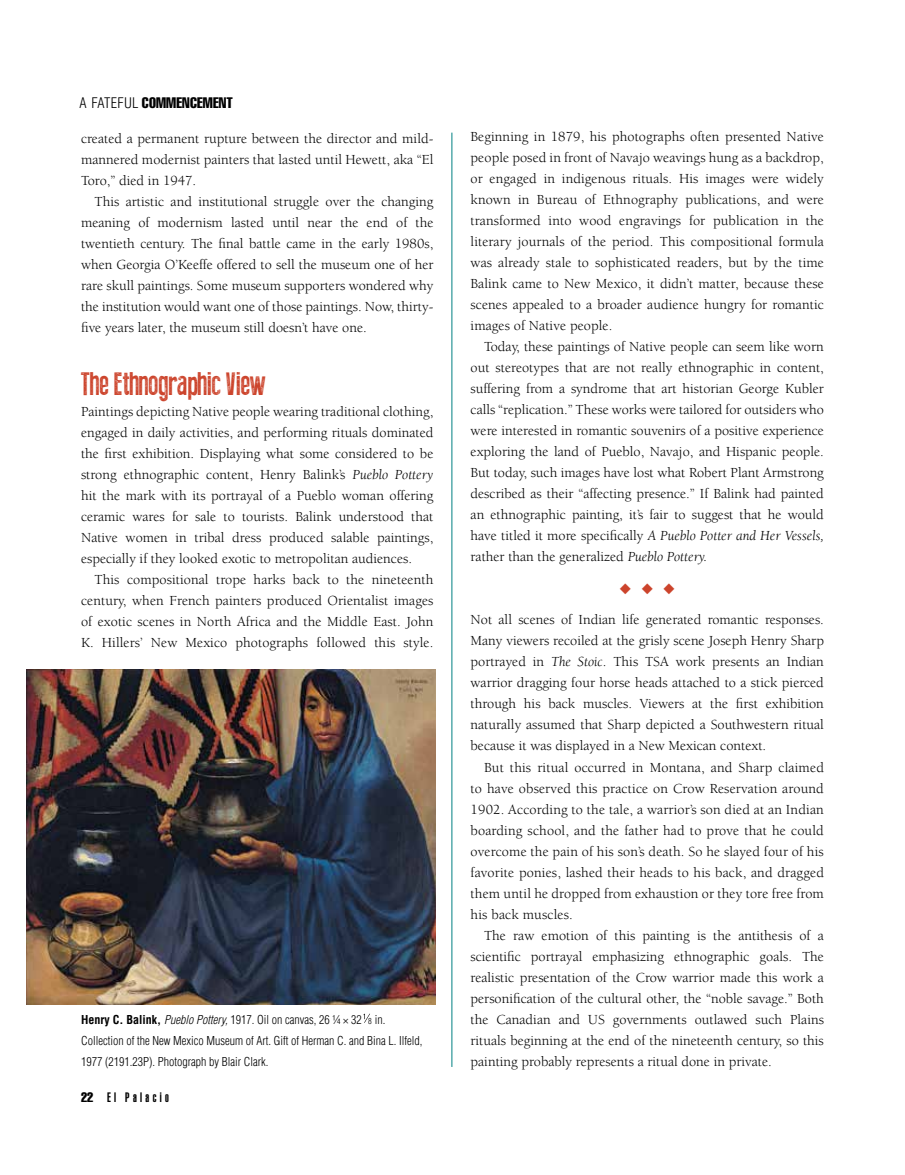
<style>
.page{position:relative;width:905px;height:1175px;background:#fff}
.page>*{position:absolute;margin:0;border:0;box-sizing:border-box;transform-origin:0 0}
.t1{font:32.25px "Press Style";color:#cc442c}
.t2{font:extra-condensed 15px "Helvetica";letter-spacing:.015em;color:#000}
.t3{font:15px "Zapf Dingbats ITC";color:#cc442c}
.t4{font:14.25px/21px "Berkeley";color:#000;text-align:justify}
.t5{font:900 extra-condensed 13.5px "Helvetica";letter-spacing:.25em;color:#000}
.t6{font:300 condensed 12px/21px "Helvetica";color:#000}
.t7{font:300 condensed 8.25px "Helvetica";color:#000}
.s1{font-weight:300;font-stretch:condensed;font-size:14.25px}
.s2{font-style:italic}
.s3{font-weight:700}
.s4{font-weight:400}
</style>
<div class="page">
<svg style="left:363px;top:1013px;width:7px;height:10px"></svg>
<hr style="left:451px;top:133px;width:1px;height:933px;background:#008082">
<img style="left:27px;top:670px;width:409px;height:334px">
<p class="t2" style="left:80px;top:93px;width:155px"><span class="s1">A FATEFUL</span> COMMENCEMENT</p>
<p class="t4" style="left:81px;top:129px;width:354px">created a permanent rupture between the director and mild&shy;mannered modernist painters that lasted until Hewett, aka “El Toro,” died in 1947.</p>
<p class="t4" style="left:81px;top:192px;width:354px;text-indent:13px">This artistic and institutional struggle over the changing meaning of modernism lasted until near the end of the twentieth century. The final battle came in the early 1980s, when Georgia O’Keeffe offered to sell the museum one of her rare skull paintings. Some museum supporters wondered why the institution would want one of those paintings. Now, thirty&shy;five years later, the museum still doesn’t have one.</p>
<h1 class="t1" style="left:81px;top:367px;width:186px">The Ethnographic View</h1>
<p class="t4" style="left:81px;top:402px;width:354px">Paintings depicting Native people wearing traditional clothing, engaged in daily activities, and performing rituals dominated the first exhibition. Displaying what some considered to be strong ethnographic content, Henry Balink’s <span class="s2">Pueblo Pottery </span>hit the mark with its portrayal of a Pueblo woman offering ceramic wares for sale to tourists. Balink understood that Native women in tribal dress produced salable paintings, especially if they looked exotic to metropolitan audiences.</p>
<p class="t4" style="left:81px;top:570px;width:354px;text-indent:13px">This compositional trope harks back to the nineteenth century, when French painters produced Orientalist images of exotic scenes in North Africa and the Middle East. John K. Hillers’ New Mexico photographs followed this style.</p>
<p class="t6" style="left:81px;top:1009px;width:343px"><span class="s3">Henry C. Balink,</span> <span class="s2">Pueblo Pottery,</span> 1917. Oil on canvas, 26 ¼ × 32 in.<br>Collection of the New Mexico Museum of Art. Gift of Herman C. and Bina L. Ilfeld,<br>1977 (2191.23P). Photograph by Blair Clark.</p>
<p class="t7" style="left:368px;top:1016px;width:5px">8</p>
<p class="t5" style="left:81px;top:1089px;width:89px"><span class="s4">22</span> El Palacio</p>
<p class="t4" style="left:470px;top:126px;width:355px">Beginning in 1879, his photographs often presented Native people posed in front of Navajo weavings hung as a backdrop, or engaged in indigenous rituals. His images were widely known in Bureau of Ethnography publications, and were transformed into wood engravings for publication in the literary journals of the period. This compositional formula was already stale to sophisticated readers, but by the time Balink came to New Mexico, it didn’t matter, because these scenes appealed to a broader audience hungry for romantic images of Native people.</p>
<p class="t4" style="left:470px;top:336px;width:355px;text-indent:13px">Today, these paintings of Native people can seem like worn out stereotypes that are not really ethnographic in content, suffering from a syndrome that art historian George Kubler calls “replication.” These works were tailored for outsiders who were interested in romantic souvenirs of a positive experience exploring the land of Pueblo, Navajo, and Hispanic people.<br>But today, such images have lost what Robert Plant Armstrong described as their “affecting presence.” If Balink had painted an ethnographic painting, it’s fair to suggest that he would have titled it more specifically <span class="s2">A Pueblo Potter and Her Vessels, </span>rather than the generalized <span class="s2">Pueblo Pottery.</span></p>
<p class="t3" style="left:619px;top:582px;width:57px">◆◆◆</p>
<p class="t4" style="left:470px;top:609px;width:355px">Not all scenes of Indian life generated romantic responses.<br>Many viewers recoiled at the grisly scene Joseph Henry Sharp portrayed in <span class="s2">The Stoic</span>. This TSA work presents an Indian warrior dragging four horse heads attached to a stick pierced through his back muscles. Viewers at the first exhibition naturally assumed that Sharp depicted a Southwestern ritual because it was displayed in a New Mexican context.</p>
<p class="t4" style="left:470px;top:757px;width:355px;text-indent:13px">But this ritual occurred in Montana, and Sharp claimed to have observed this practice on Crow Reservation around 1902. According to the tale, a warrior’s son died at an Indian boarding school, and the father had to prove that he could overcome the pain of his son’s death. So he slayed four of his favorite ponies, lashed their heads to his back, and dragged them until he dropped from exhaustion or they tore free from his back muscles.</p>
<p class="t4" style="left:470px;top:925px;width:355px;text-indent:13px">The raw emotion of this painting is the antithesis of a scientific portrayal emphasizing ethnographic goals. The realistic presentation of the Crow warrior made this work a personification of the cultural other, the “noble savage.” Both the Canadian and US governments outlawed such Plains rituals beginning at the end of the nineteenth century, so this painting probably represents a ritual done in private.</p>
</div>
